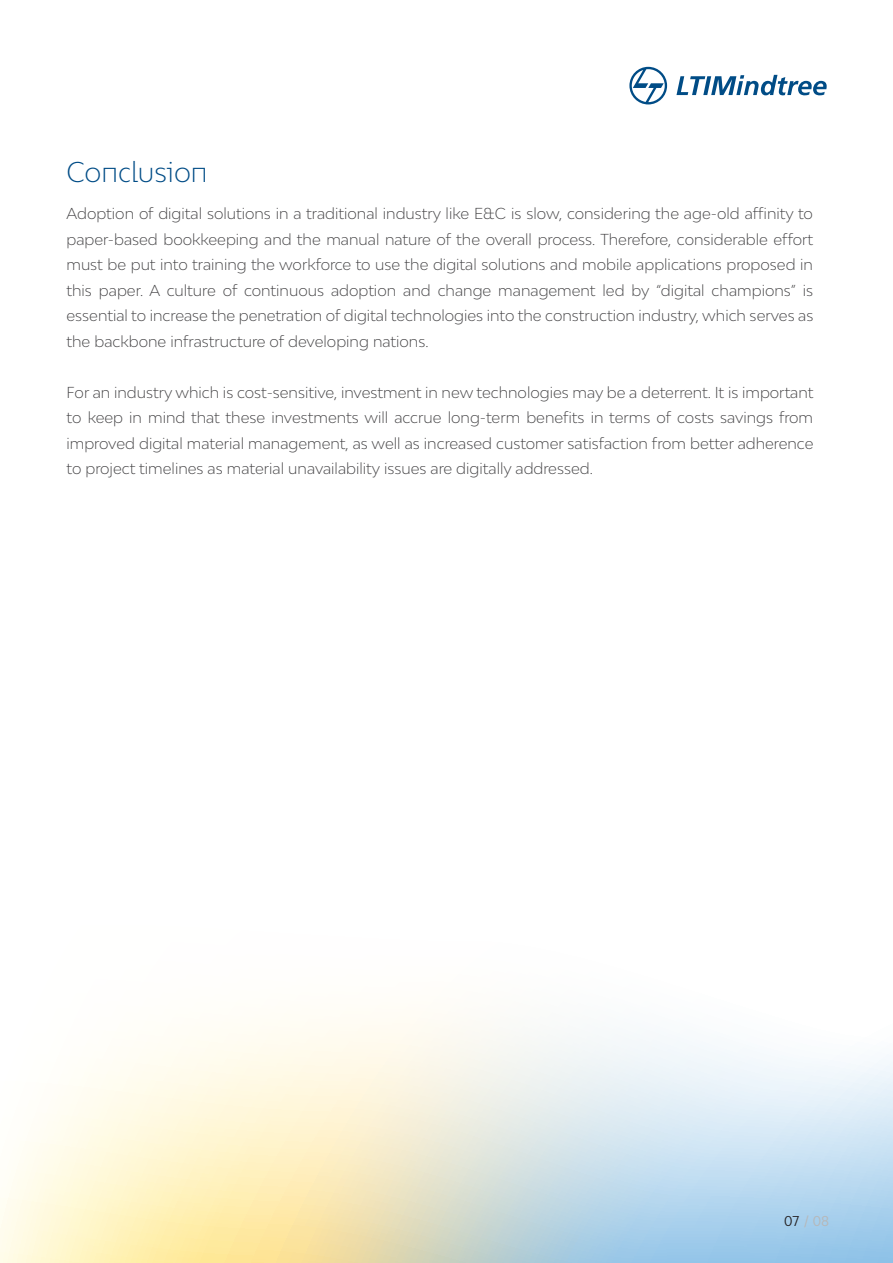
<style>
.page{position:relative;width:893px;height:1263px;background:#fff}
.page>*{position:absolute;margin:0;border:0;box-sizing:border-box;transform-origin:0 0}
.t1{font:300 27px "Bw Modelica LTI";color:#004c86}
.t2{font:300 15px/25.5px "Bw Modelica";color:#414042;text-align:justify}
.t3{font:13.5px "Bw Modelica";color:#b7b7b7}
.s1{color:#231f20}
</style>
<div class="page">
<svg style="left:0;top:1016px;width:893px;height:247px"></svg>
<svg style="left:629px;top:67px;width:38px;height:37px"></svg>
<svg style="left:676px;top:75px;width:151px;height:20px"></svg>
<h1 class="t1" style="left:66px;top:155px;width:143px">Conclusion</h1>
<p class="t2" style="left:66px;top:201px;width:748px">Adoption of digital solutions in a traditional industry like E&amp;C is slow, considering the age-old affinity to paper-based bookkeeping and the manual nature of the overall process. Therefore, considerable effort must be put into training the workforce to use the digital solutions and mobile applications proposed in this paper. A culture of continuous adoption and change management led by “digital champions” is essential to increase the penetration of digital technologies into the construction industry, which serves as the backbone infrastructure of developing nations.</p>
<p class="t2" style="left:66px;top:379px;width:748px">For an industry which is cost-sensitive, investment in new technologies may be a deterrent. It is important to keep in mind that these investments will accrue long-term benefits in terms of costs savings from improved digital material management, as well as increased customer satisfaction from better adherence to project timelines as material unavailability issues are digitally addressed.</p>
<p class="t3" style="left:784px;top:1212px;width:47px"><span class="s1">07</span> / 08</p>
</div>
